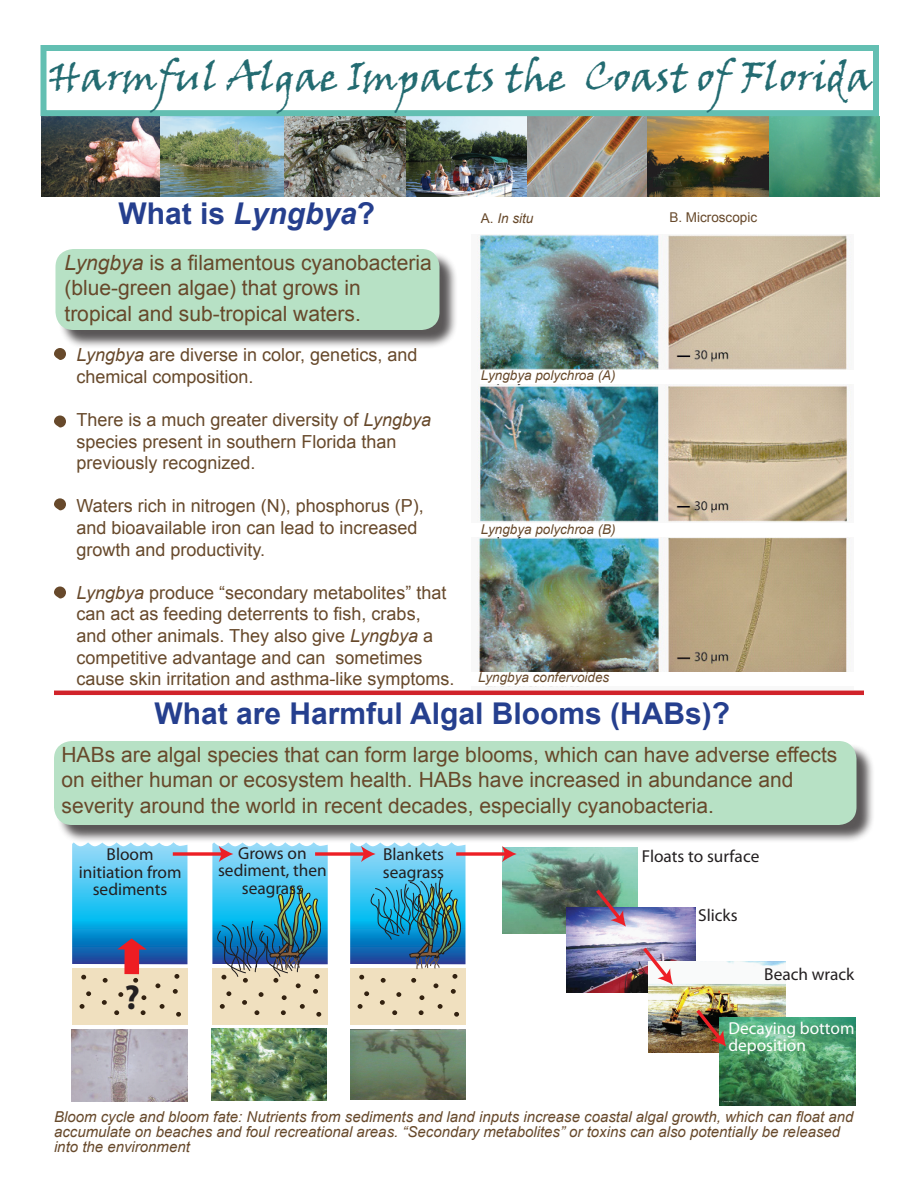
<style>
.page{position:relative;width:918px;height:1188px;background:#fff}
.page>*{position:absolute;margin:0;border:0;box-sizing:border-box;transform-origin:0 0}
.t1{font:40.5px "Viner Hand ITC";color:#236b71}
.t2{font:700 34.65px "Myriad Pro";color:#231f20}
.t3{font:700 30px "Arial";color:#253f8e}
.t4{font:21px/25.2px "Arial";color:#67492b}
.t5{font:18px/21.6px "Arial";color:#67492b}
.t6{font:17.4px/17.4px "Myriad Pro";color:#231f20;text-align:center}
.t7{font:17.4px/17.2px "Myriad Pro";color:#fff}
.t8{font:italic 15px/15px "Arial";color:#67492b}
.t9{font:italic 13.5px "Arial";color:#67492b}
.t10{font:13.5px "Arial";color:#67492b}
.s1{font-style:italic}
.s2{font-style:normal}
</style>
<div class="page">
<img style="left:42px;top:116px;width:608px;height:81px">
<img style="left:647px;top:116px;width:232px;height:80px">
<hr style="left:54px;top:691px;width:810px;height:4px;background:#d1232a">
<div style="left:40px;top:45px;width:839px;height:71px;border:6px solid #63bfb2"></div>
<img style="left:477px;top:234px;width:374px;height:453px">
<div style="left:58px;top:251px;width:400px;height:98px;background:#231f20;opacity:.75"></div>
<div style="left:56px;top:249px;width:384px;height:81px;background:#b7e1c5;border-radius:18px"></div>
<div style="left:54px;top:348px;width:12px;height:12px;background:#67492b;border-radius:50%"></div>
<div style="left:54px;top:416px;width:12px;height:12px;background:#67492b;border-radius:50%"></div>
<div style="left:54px;top:498px;width:12px;height:12px;background:#67492b;border-radius:50%"></div>
<div style="left:54px;top:586px;width:12px;height:12px;background:#67492b;border-radius:50%"></div>
<div style="left:56px;top:743px;width:819px;height:101px;background:#231f20;opacity:.75"></div>
<div style="left:54px;top:741px;width:802px;height:84px;background:#b7e1c5;border-radius:18px"></div>
<div style="left:480px;top:370px;width:396px;height:14px;background:#fff"></div>
<div style="left:468px;top:523px;width:396px;height:14px;background:#fff"></div>
<div style="left:468px;top:672px;width:396px;height:14px;background:#fff"></div>
<img style="left:72px;top:1029px;width:116px;height:72px">
<img style="left:212px;top:1029px;width:115px;height:71px">
<div style="left:350px;top:968px;width:116px;height:57px;background:#f0e0bf"></div>
<div style="left:212px;top:968px;width:116px;height:57px;background:#f0e0bf"></div>
<div style="left:72px;top:968px;width:116px;height:57px;background:#f0e0bf"></div>
<img style="left:350px;top:1029px;width:115px;height:70px">
<img style="left:502px;top:847px;width:135px;height:87px">
<img style="left:566px;top:907px;width:129px;height:86px">
<img style="left:648px;top:961px;width:137px;height:92px">
<img style="left:719px;top:1018px;width:137px;height:87px">
<svg style="left:72px;top:842px;width:115px;height:175px"></svg>
<svg style="left:173px;top:852px;width:39px;height:4px"></svg>
<svg style="left:212px;top:842px;width:116px;height:175px"></svg>
<svg style="left:315px;top:852px;width:35px;height:4px"></svg>
<svg style="left:350px;top:842px;width:117px;height:175px"></svg>
<svg style="left:456px;top:852px;width:46px;height:4px"></svg>
<svg style="left:502px;top:846px;width:15px;height:16px"></svg>
<svg style="left:593px;top:886px;width:33px;height:41px"></svg>
<svg style="left:640px;top:944px;width:33px;height:41px"></svg>
<svg style="left:693px;top:1006px;width:33px;height:41px"></svg>
<p class="t1" style="left:48px;top:51px;width:826px">Harmful Algae Impacts the Coast of Florida</p>
<p class="t3" style="left:118px;top:194px;width:258px">What is <span class="s1">Lyngbya</span>?</p>
<p class="t4" style="left:64px;top:251px;width:369px"><span class="s1">Lyngbya</span> is a filamentous cyanobacteria (blue-green algae) that grows in tropical and sub-tropical waters.</p>
<p class="t5" style="left:76px;top:344px;width:342px"><span class="s1">Lyngbya</span> are diverse in color, genetics, and chemical composition.</p>
<p class="t5" style="left:76px;top:409px;width:356px">There is a much greater diversity of <span class="s1">Lyngbya </span>species present in southern Florida than previously recognized.</p>
<p class="t5" style="left:76px;top:495px;width:349px">Waters rich in nitrogen (N), phosphorus (P), and bioavailable iron can lead to increased growth and productivity.</p>
<p class="t5" style="left:76px;top:582px;width:380px"><span class="s1">Lyngbya</span> produce “secondary metabolites” that can act as feeding deterrents to fish, crabs, and other animals. They also give <span class="s1">Lyngbya</span> a competitive advantage and can sometimes cause skin irritation and asthma-like symptoms.</p>
<p class="t9" style="left:481px;top:210px;width:54px"><span class="s2">A.</span> In situ</p>
<p class="t10" style="left:669px;top:209px;width:89px">B. Microscopic</p>
<p class="t9" style="left:481px;top:366px;width:136px">Lyngbya polychroa (A)</p>
<p class="t9" style="left:481px;top:521px;width:136px">Lyngbya polychroa (B)</p>
<p class="t9" style="left:478px;top:669px;width:133px">Lyngbya confervoides</p>
<p class="t3" style="left:154px;top:694px;width:577px">What are Harmful Algal Blooms (HABs)?</p>
<p class="t4" style="left:62px;top:743px;width:777px">HABs are algal species that can form large blooms, which can have adverse effects on either human or ecosystem health. HABs have increased in abundance and severity around the world in recent decades, especially cyanobacteria.</p>
<p class="t6" style="left:79px;top:846px;width:104px">Bloom initiation from sediments</p>
<p class="t6" style="left:218px;top:844px;width:110px">Grows on sediment, then seagrass</p>
<p class="t6" style="left:383px;top:846px;width:63px;text-align:left">Blankets seagrass</p>
<p class="t6" style="left:642px;top:847px;width:119px">Floats to surface</p>
<p class="t6" style="left:698px;top:906px;width:41px">Slicks</p>
<p class="t2" style="left:125px;top:975px;width:17px">?</p>
<p class="t6" style="left:764px;top:966px;width:92px">Beach wrack</p>
<p class="t7" style="left:728px;top:1019px;width:128px">Decaying bottom deposition</p>
<p class="t8" style="left:54px;top:1110px;width:801px">Bloom cycle and bloom fate: Nutrients from sediments and land inputs increase coastal algal growth, which can float and accumulate on beaches and foul recreational areas. “Secondary metabolites” or toxins can also potentially be released into the environment</p>
</div>
